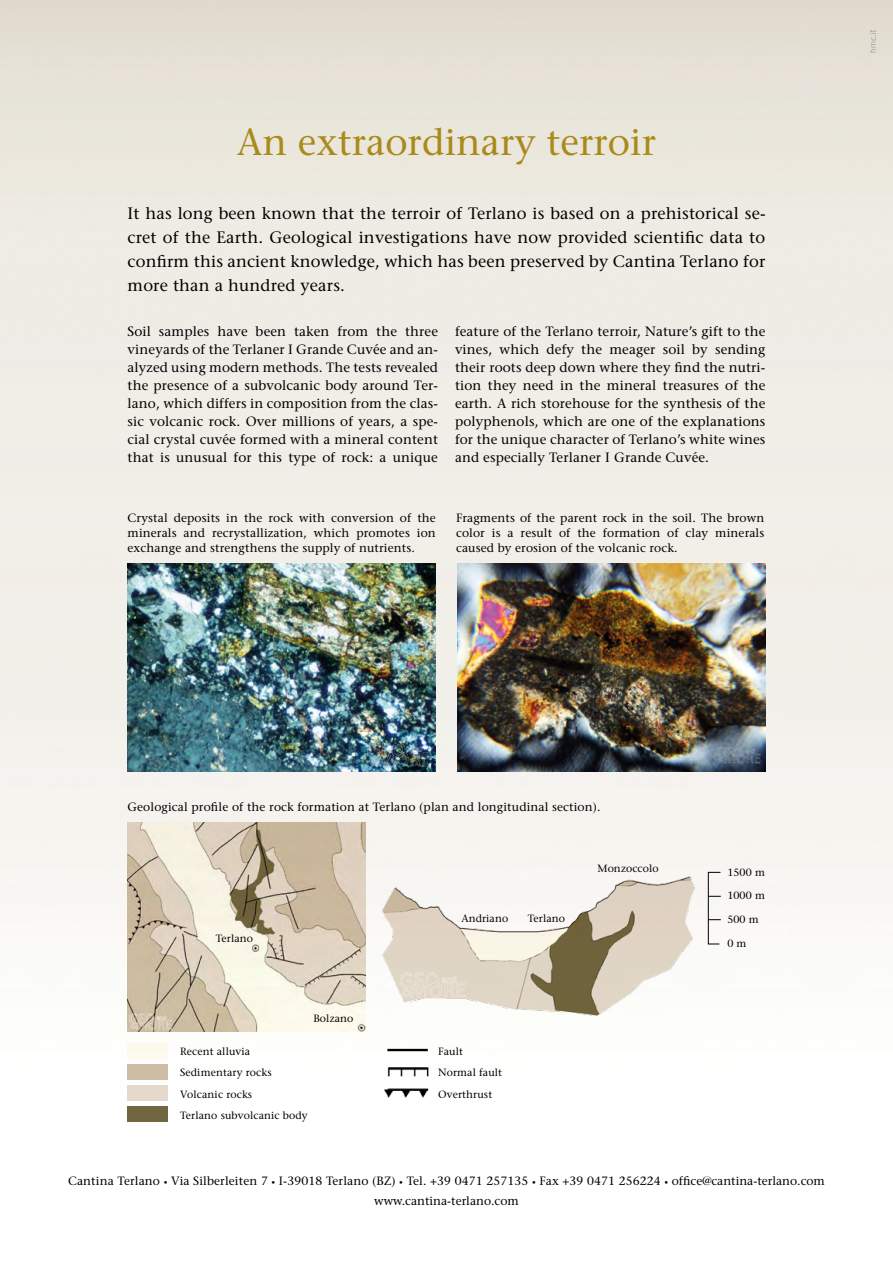
<style>
.page{position:relative;width:893px;height:1263px;background:#fff}
.page>*{position:absolute;margin:0;border:0;box-sizing:border-box;transform-origin:0 0}
.t1{font:37.5px "Stone Serif";color:#a98a1a}
.t2{font:16.5px/24px "Stone Serif";letter-spacing:.01em;color:#000;text-align:justify}
.t3{font:13.5px/18px "Stone Serif";letter-spacing:.01em;color:#000;text-align:justify}
.t4{font:12px/15px "Stone Serif";letter-spacing:.01em;color:#000;text-align:justify}
.t5{font:10.5px/21.1px "Stone Serif";letter-spacing:.01em;color:#000}
.s1{font-size:7.5px}
</style>
<div class="page">
<img style="left:0;top:0;width:893px;height:1122px">
<img style="left:128px;top:823px;width:238px;height:208px">
<img style="left:374px;top:855px;width:368px;height:167px">
<img style="left:128px;top:563px;width:308px;height:209px">
<img style="left:457px;top:563px;width:308px;height:209px">
<svg style="left:870px;top:30px;width:6px;height:22px"></svg>
<div style="left:128px;top:1064px;width:40px;height:16px;background:#cebea5"></div>
<div style="left:128px;top:1085px;width:40px;height:16px;background:#e5d9cb"></div>
<div style="left:128px;top:1043px;width:40px;height:16px;background:#fdfbee"></div>
<div style="left:128px;top:1107px;width:40px;height:15px;background:#726640"></div>
<svg style="left:708px;top:872px;width:13px;height:72px"></svg>
<img style="left:382px;top:1041px;width:51px;height:45px">
<img style="left:383px;top:1083px;width:47px;height:20px">
<h1 class="t1" style="left:237px;top:119px;width:421px">An extraordinary terroir</h1>
<p class="t2" style="left:128px;top:201px;width:639px">It has long been known that the terroir of Terlano is based on a prehistorical se&shy;cret of the Earth. Geological investigations have now provided scientific data to confirm this ancient knowledge, which has been preserved by Cantina Terlano for more than a hundred years.</p>
<p class="t3" style="left:128px;top:322px;width:312px">Soil samples have been taken from the three vineyards of the Terlaner I Grande Cuvée and an&shy;alyzed using modern methods. The tests revealed the presence of a subvolcanic body around Ter&shy;lano, which differs in composition from the clas&shy;sic volcanic rock. Over millions of years, a spe&shy;cial crystal cuvée formed with a mineral content that is unusual for this type of rock: a unique</p>
<p class="t3" style="left:455px;top:322px;width:312px">feature of the Terlano terroir, Nature’s gift to the vines, which defy the meager soil by sending their roots deep down where they find the nutri&shy;tion they need in the mineral treasures of the earth. A rich storehouse for the synthesis of the polyphenols, which are one of the explanations for the unique character of Terlano’s white wines and especially Terlaner I Grande Cuvée.</p>
<p class="t4" style="left:128px;top:510px;width:310px">Crystal deposits in the rock with conversion of the minerals and recrystallization, which promotes ion exchange and strengthens the supply of nutrients.</p>
<p class="t4" style="left:456px;top:510px;width:310px">Fragments of the parent rock in the soil. The brown color is a result of the formation of clay minerals caused by erosion of the volcanic rock.</p>
<p class="t4" style="left:128px;top:799px;width:475px">Geological profile of the rock formation at Terlano (plan and longitudinal section).</p>
<p class="t5" style="left:216px;top:927px;width:39px">Terlano</p>
<p class="t5" style="left:313px;top:1007px;width:41px">Bolzano</p>
<p class="t5" style="left:180px;top:1041px;width:72px">Recent alluvia</p>
<p class="t5" style="left:180px;top:1083px;width:129px">Volcanic rocks<br>Terlano subvolcanic body</p>
<p class="t5" style="left:180px;top:1062px;width:93px">Sedimentary rocks</p>
<p class="t5" style="left:461px;top:908px;width:48px">Andriano</p>
<p class="t5" style="left:528px;top:908px;width:39px">Terlano</p>
<p class="t5" style="left:597px;top:858px;width:63px">Monzoccolo</p>
<p class="t5" style="left:438px;top:1041px;width:26px">Fault</p>
<p class="t5" style="left:438px;top:1062px;width:65px">Normal fault<br>Overthrust</p>
<p class="t5" style="left:727px;top:862px;width:39px">1500 m</p>
<p class="t5" style="left:727px;top:885px;width:39px">1000 m</p>
<p class="t5" style="left:727px;top:908px;width:33px">500 m</p>
<p class="t5" style="left:727px;top:932px;width:21px">0 m</p>
<p class="t4" style="left:68px;top:1171px;width:758px;line-height:19.5px;text-align:center">Cantina Terlano <span class="s1">•</span> Via Silberleiten 7 <span class="s1">•</span> I-39018 Terlano (BZ) <span class="s1">•</span> Tel. +39 0471 257135 <span class="s1">•</span> Fax +39 0471 256224 <span class="s1">•</span> office@cantina-terlano.com www.cantina-terlano.com</p>
</div>
